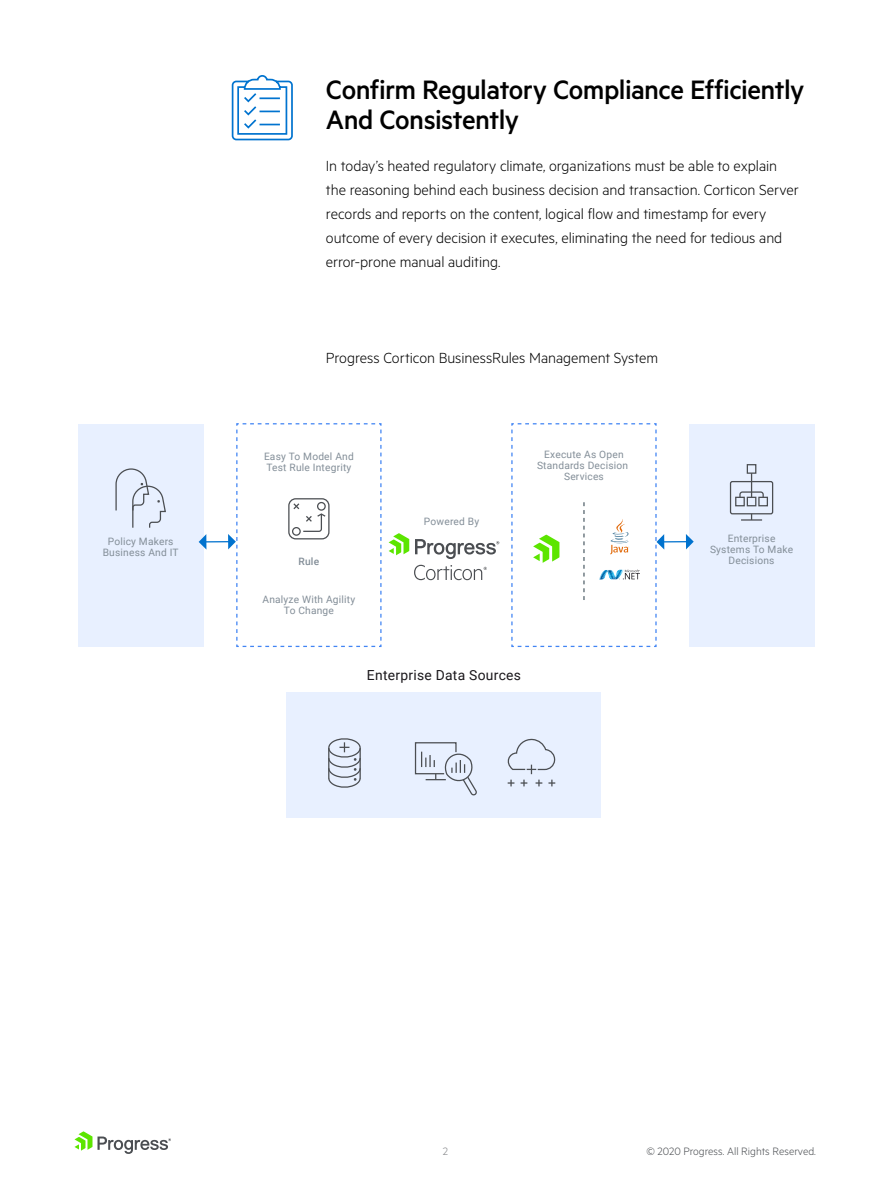
<style>
.page{position:relative;width:891px;height:1188px;background:#fff}
.page>*{position:absolute;margin:0;border:0;box-sizing:border-box;transform-origin:0 0}
.t1{font:500 30px/30px "Metric";letter-spacing:-.02em;color:#000}
.t2{font:300 16.5px/24px "Metric";letter-spacing:-.005em;color:#000}
.t3{font:13.8px "Roboto";letter-spacing:.02em;color:#1a171b}
.t4{font:300 12px "Metric";color:#4b4e52}
.t5{font:300 12px "Metric";color:#818386}
.t6{font:10.2px/10.9px "Roboto";letter-spacing:.02em;color:#838e98;text-align:center}
.t7{font:500 10.2px "Roboto";color:#838e98}
</style>
<div class="page">
<svg style="left:74px;top:1131px;width:97px;height:23px"></svg>
<div style="left:78px;top:424px;width:125px;height:222px;background:#e8f0ff"></div>
<svg style="left:115px;top:468px;width:51px;height:60px"></svg>
<div style="left:689px;top:424px;width:125px;height:222px;background:#e8f0ff"></div>
<div style="left:730px;top:481px;width:43px;height:33px;border:1px solid #4b4e52;border-radius:2px"></div>
<hr style="left:741px;top:519px;width:21px;height:2px;background:#4b4e52">
<div style="left:758px;top:497px;width:10px;height:9px;border:1px solid #4b4e52"></div>
<div style="left:747px;top:497px;width:9px;height:9px;border:1px solid #4b4e52"></div>
<div style="left:747px;top:464px;width:9px;height:10px;border:1px solid #4b4e52"></div>
<div style="left:735px;top:497px;width:10px;height:9px;border:1px solid #4b4e52"></div>
<svg style="left:739px;top:473px;width:25px;height:26px"></svg>
<div style="left:287px;top:693px;width:314px;height:125px;background:#e8f0ff"></div>
<svg style="left:507px;top:739px;width:48px;height:47px"></svg>
<svg style="left:328px;top:738px;width:33px;height:50px"></svg>
<svg style="left:414px;top:742px;width:63px;height:54px"></svg>
<svg style="left:389px;top:533px;width:20px;height:22px"></svg>
<svg style="left:415px;top:539px;width:84px;height:20px"></svg>
<svg style="left:414px;top:565px;width:73px;height:15px"></svg>
<hr style="left:205px;top:541px;width:24px;height:2px;background:#0072ce">
<svg style="left:199px;top:534px;width:7px;height:16px"></svg>
<svg style="left:228px;top:423px;width:154px;height:224px"></svg>
<hr style="left:663px;top:541px;width:24px;height:2px;background:#0072ce">
<svg style="left:511px;top:423px;width:153px;height:224px"></svg>
<svg style="left:686px;top:534px;width:8px;height:15px"></svg>
<svg style="left:231px;top:76px;width:62px;height:65px"></svg>
<p class="t6" style="left:103px;top:536px;width:77px">Policy Makers<br>Business And IT</p>
<h1 class="t1" style="left:326px;top:74px;width:480px">Confirm Regulatory Compliance Efficiently<br>And Consistently</h1>
<p class="t2" style="left:326px;top:153px;width:474px">In today’s heated regulatory climate, organizations must be able to explain the reasoning behind each business decision and transaction. Corticon Server records and reports on the content, logical flow and timestamp for every outcome of every decision it executes, eliminating the need for tedious and error-prone manual auditing.</p>
<p class="t2" style="left:326px;top:345px;width:334px">Progress Corticon BusinessRules Management System</p>
<p class="t6" style="left:264px;top:450px;width:91px;text-align:left">Easy To Model And<br>Test Rule Integrity</p>
<p class="t7" style="left:299px;top:554px;width:22px">Rule</p>
<p class="t6" style="left:263px;top:593px;width:94px">Analyze With Agility<br>To Change</p>
<p class="t6" style="left:424px;top:516px;width:57px">Powered By</p>
<p class="t6" style="left:537px;top:449px;width:93px">Execute As Open<br>Standards Decision<br>Services</p>
<p class="t3" style="left:367px;top:665px;width:156px">Enterprise Data Sources</p>
<p class="t6" style="left:710px;top:532px;width:85px">Enterprise<br>Systems To Make<br>Decisions</p>
<p class="t5" style="left:443px;top:1144px;width:7px">2</p>
<p class="t4" style="left:646px;top:1144px;width:171px">© 2020 Progress. All Rights Reserved.</p>
</div>
